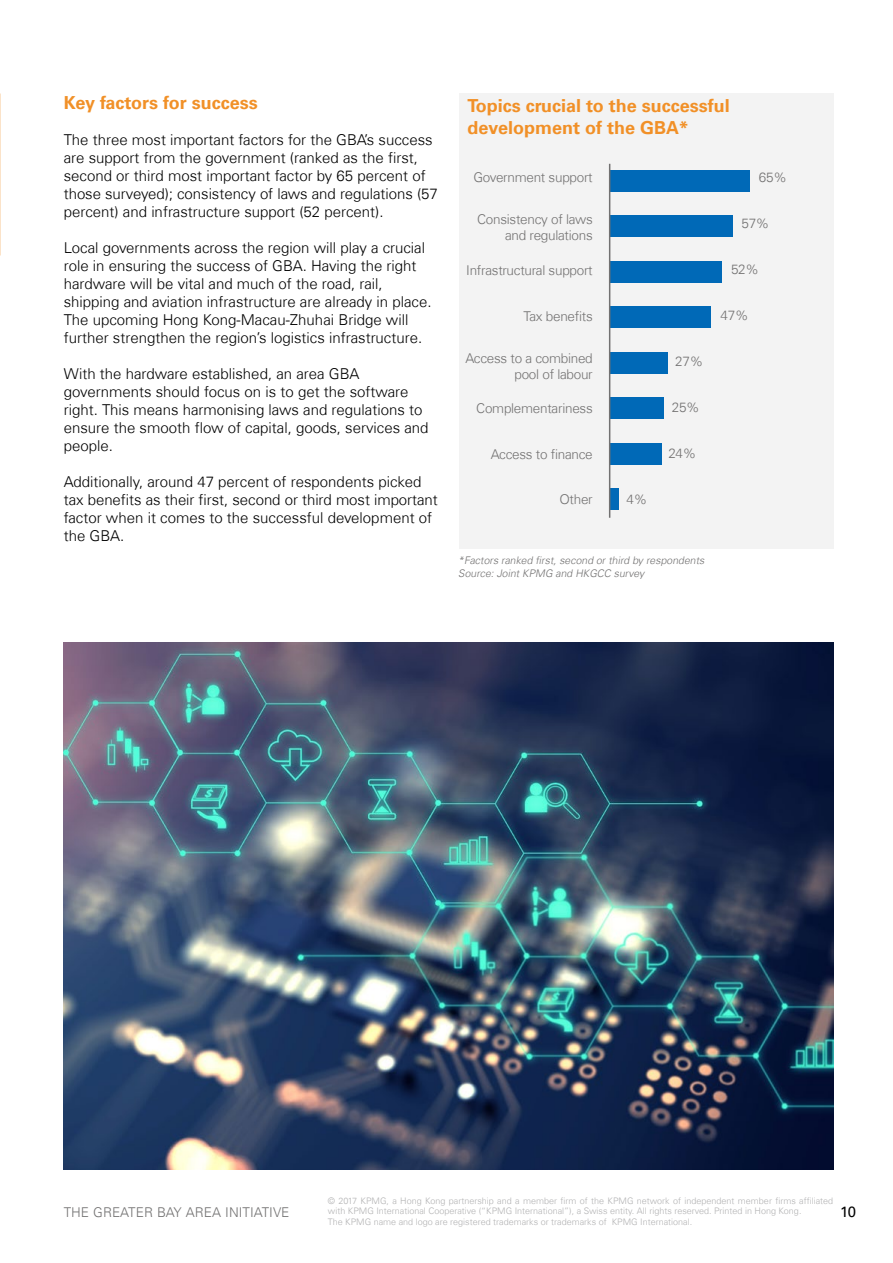
<style>
.page{position:relative;width:893px;height:1263px;background:#fff}
.page>*{position:absolute;margin:0;border:0;box-sizing:border-box;transform-origin:0 0}
.t1{font:700 18px/21.6px "Universfor KPMG";color:#f19027}
.t2{font:300 15px/18px "Universfor KPMG";color:#000}
.t3{font:15px "Universfor KPMG";color:#000}
.t4{font:300 13.5px/16.2px "Universfor KPMG";letter-spacing:-.02em;color:#727171;text-align:right}
.t5{font:300 13.5px "Universfor KPMG";color:#727171}
.t6{font:italic 300 10.5px/12.6px "Universfor KPMG";color:#727171}
.t7{font:300 9px/10.5px "Universfor KPMG";color:#b1b1b2}
</style>
<div class="page">
<div style="left:460px;top:94px;width:374px;height:455px;background:#f3f3f3"></div>
<div style="left:610px;top:352px;width:58px;height:21px;background:#0069b7"></div>
<div style="left:610px;top:397px;width:54px;height:22px;background:#0069b7"></div>
<div style="left:610px;top:443px;width:52px;height:21px;background:#0069b7"></div>
<div style="left:610px;top:488px;width:8px;height:22px;background:#0069b7"></div>
<div style="left:610px;top:261px;width:112px;height:21px;background:#0069b7"></div>
<div style="left:610px;top:170px;width:140px;height:21px;background:#0069b7"></div>
<div style="left:610px;top:215px;width:123px;height:22px;background:#0069b7"></div>
<div style="left:610px;top:306px;width:101px;height:22px;background:#0069b7"></div>
<img style="left:64px;top:642px;width:770px;height:527px">
<hr style="left:609px;top:164px;width:1px;height:354px;background:#727171">
<p class="t1" style="left:64px;top:92px;width:195px">Key factors for success</p>
<p class="t2" style="left:64px;top:131px;width:375px">The three most important factors for the GBA’s success are support from the government (ranked as the first, second or third most important factor by 65 percent of those surveyed); consistency of laws and regulations (57 percent) and infrastructure support (52 percent).</p>
<p class="t2" style="left:64px;top:239px;width:369px">Local governments across the region will play a crucial role in ensuring the success of GBA. Having the right hardware will be vital and much of the road, rail, shipping and aviation infrastructure are already in place.<br>The upcoming Hong Kong-Macau-Zhuhai Bridge will further strengthen the region’s logistics infrastructure.</p>
<p class="t2" style="left:64px;top:365px;width:366px">With the hardware established, an area GBA governments should focus on is to get the software right. This means harmonising laws and regulations to ensure the smooth flow of capital, goods, services and people.</p>
<p class="t2" style="left:64px;top:473px;width:376px">Additionally, around 47 percent of respondents picked tax benefits as their first, second or third most important factor when it comes to the successful development of the GBA.</p>
<p class="t1" style="left:467px;top:95px;width:264px">Topics crucial to the successful development of the GBA*</p>
<p class="t4" style="left:473px;top:169px;width:121px">Government support</p>
<p class="t4" style="left:477px;top:211px;width:117px">Consistency of laws and regulations</p>
<p class="t4" style="left:466px;top:262px;width:128px">Infrastructural support</p>
<p class="t4" style="left:523px;top:308px;width:71px">Tax benefits</p>
<p class="t4" style="left:465px;top:350px;width:129px">Access to a combined pool of labour</p>
<p class="t4" style="left:476px;top:400px;width:118px">Complementariness</p>
<p class="t4" style="left:491px;top:446px;width:103px">Access to finance</p>
<p class="t4" style="left:559px;top:492px;width:35px">Other</p>
<p class="t4" style="left:759px;top:169px;width:29px">65%</p>
<p class="t4" style="left:741px;top:215px;width:29px">57%</p>
<p class="t4" style="left:731px;top:261px;width:29px">52%</p>
<p class="t4" style="left:721px;top:307px;width:29px">47%</p>
<p class="t4" style="left:675px;top:353px;width:29px">27%</p>
<p class="t4" style="left:672px;top:399px;width:29px">25%</p>
<p class="t4" style="left:668px;top:445px;width:29px">24%</p>
<p class="t4" style="left:627px;top:491px;width:22px">4%</p>
<p class="t6" style="left:458px;top:554px;width:250px">*Factors ranked first, second or third by respondents<br>Source: Joint KPMG and HKGCC survey</p>
<p class="t7" style="left:328px;top:1195px;width:507px">© 2017 KPMG, a Hong Kong partnership and a member firm of the KPMG network of independent member firms affiliated with KPMG International Cooperative (“KPMG International”), a Swiss entity. All rights reserved. Printed in Hong Kong.<br>The KPMG name and logo are registered trademarks or trademarks of KPMG International.</p>
<p class="t5" style="left:64px;top:1204px;width:227px">THE GREATER BAY AREA INITIATIVE</p>
<p class="t3" style="left:840px;top:1203px;width:17px">10</p>
</div>
